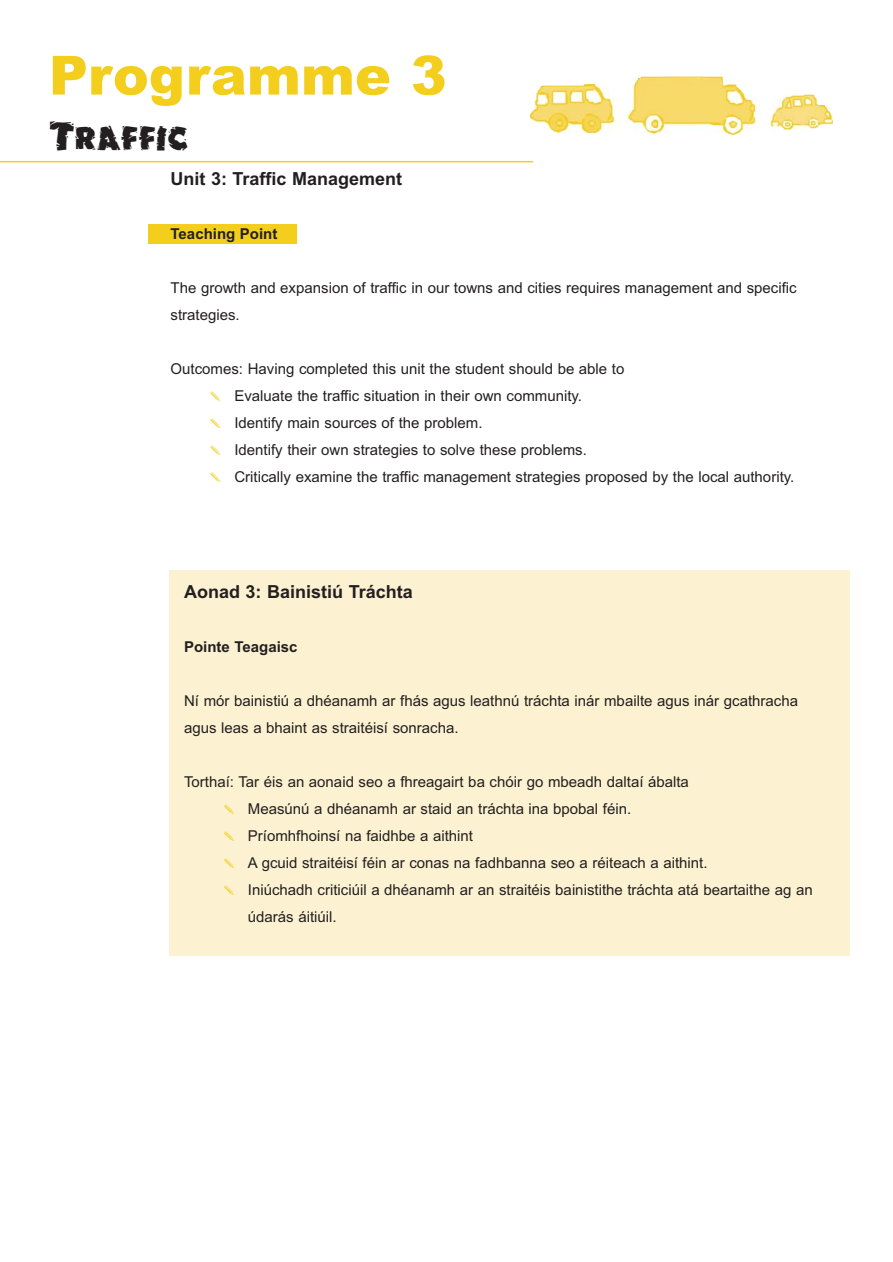
<style>
.page{position:relative;width:893px;height:1262px;background:#fff}
.page>*{position:absolute;margin:0;border:0;box-sizing:border-box;transform-origin:0 0}
.t1{font:900 54px "Arial";color:#f3ce1d}
.t2{font:36px "Earthshaker";color:#231f20}
.t3{font:700 18px "Arial";color:#231f20}
.t4{font:15px/27px "Arial";color:#231f20}
.t5{font:700 15px "Arial";color:#231f20}
.s1{color:#f3ce1d}
</style>
<div class="page">
<div style="left:148px;top:224px;width:149px;height:20px;background:#f3ce1d"></div>
<hr style="left:0;top:161px;width:533px;height:1px;background:#f3ce1d">
<img style="left:530px;top:76px;width:302px;height:59px">
<div style="left:169px;top:570px;width:680px;height:385px;background:#fcf2d1"></div>
<h1 class="t1" style="left:49px;top:56px;width:399px">Programme 3</h1>
<h2 class="t2" style="left:49px;top:116px;width:141px">Traffic</h2>
<p class="t3" style="left:170px;top:172px;width:233px">Unit 3: Traffic Management</p>
<p class="t5" style="left:170px;top:228px;width:108px">Teaching Point</p>
<p class="t4" style="left:170px;top:275px;width:627px">The growth and expansion of traffic in our towns and cities requires management and specific strategies.</p>
<p class="t4" style="left:209px;top:356px;width:587px;text-indent:-38px">Outcomes: Having completed this unit the student should be able to<br><span class="s1">✎</span> Evaluate the traffic situation in their own community.<br><span class="s1">✎</span> Identify main sources of the problem.<br><span class="s1">✎</span> Identify their own strategies to solve these problems.<br><span class="s1">✎</span> Critically examine the traffic management strategies proposed by the local authority.</p>
<p class="t3" style="left:184px;top:585px;width:230px">Aonad 3: Bainistiú Tráchta</p>
<p class="t5" style="left:184px;top:641px;width:115px">Pointe Teagaisc</p>
<p class="t4" style="left:184px;top:689px;width:615px">Ní mór bainistiú a dhéanamh ar fhás agus leathnú tráchta inár mbailte agus inár gcathracha agus leas a bhaint as straitéisí sonracha.</p>
<p class="t4" style="left:184px;top:770px;width:506px">Torthaí: Tar éis an aonaid seo a fhreagairt ba chóir go mbeadh daltaí ábalta</p>
<p class="t4" style="left:222px;top:797px;width:410px"><span class="s1">✎</span> Measúnú a dhéanamh ar staid an tráchta ina bpobal féin.</p>
<p class="t4" style="left:222px;top:824px;width:252px"><span class="s1">✎</span> Príomhfhoinsí na faidhbe a aithint</p>
<p class="t4" style="left:222px;top:851px;width:486px"><span class="s1">✎</span> A gcuid straitéisí féin ar conas na fadhbanna seo a réiteach a aithint.</p>
<p class="t4" style="left:222px;top:878px;width:591px"><span class="s1">✎</span> Iniúchadh criticiúil a dhéanamh ar an straitéis bainistithe tráchta atá beartaithe ag an</p>
<p class="t4" style="left:248px;top:905px;width:90px">údarás áitiúil.</p>
</div>
